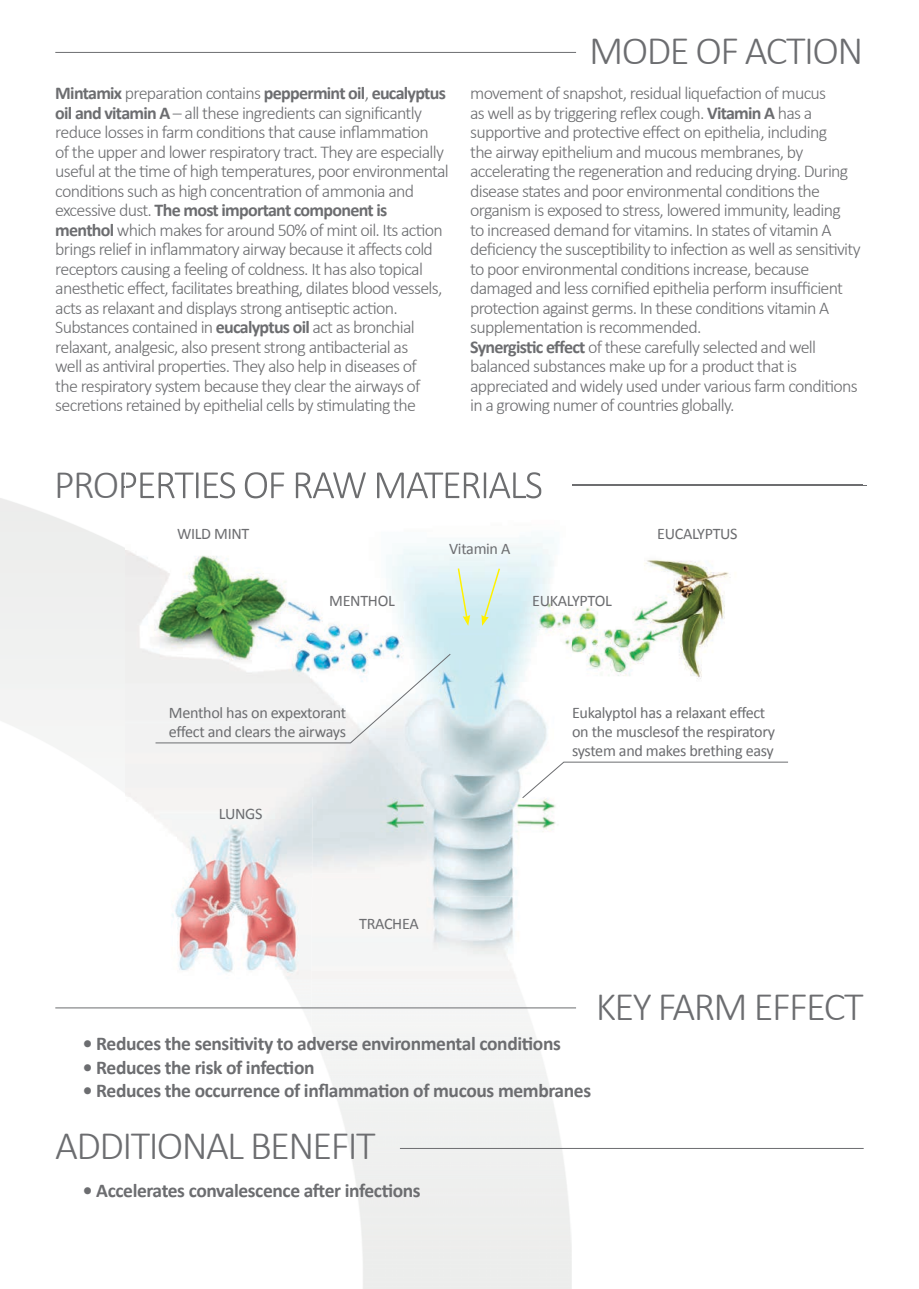
<style>
.page{position:relative;width:919px;height:1289px;background:#fff}
.page>*{position:absolute;margin:0;border:0;box-sizing:border-box;transform-origin:0 0}
.t1{font:300 40.5px "Calibri";letter-spacing:-.04em;color:#6c6d70}
.t2{font:700 19.5px "Calibri";letter-spacing:-.02em;color:#6c6d70}
.t3{font:300 18px/19.5px "Calibri";letter-spacing:-.04em;color:#6c6d70}
.t4{font:16.2px/19.4px "Calibri";letter-spacing:-.02em;color:#6c6d70}
.s1{font-weight:700}
</style>
<div class="page">
<hr style="left:55px;top:52px;width:521px;height:1px;background:#6c6d70">
<hr style="left:55px;top:1007px;width:521px;height:1px;background:#6c6d70">
<hr style="left:400px;top:1148px;width:463px;height:1px;background:#6c6d70">
<hr style="left:572px;top:484px;width:294px;height:1px;background:#6c6d70">
<img style="left:126px;top:485px;width:736px;height:494px">
<img style="left:126px;top:796px;width:186px;height:183px">
<img style="left:126px;top:472px;width:415px;height:26px">
<img style="left:311px;top:497px;width:230px;height:1px">
<svg style="left:521px;top:761px;width:267px;height:38px"></svg>
<svg style="left:155px;top:653px;width:296px;height:90px"></svg>
<svg style="left:456px;top:567px;width:14px;height:59px"></svg>
<svg style="left:481px;top:567px;width:20px;height:59px"></svg>
<h1 class="t1" style="left:589px;top:26px;width:275px">MODE OF ACTION</h1>
<p class="t3" style="left:55px;top:83px;width:395px"><span class="s1">Mintamix</span> preparation contains <span class="s1">peppermint oil</span>, <span class="s1">eucalyptus oil and vitamin A</span> – all these ingredients can significantly reduce losses in farm conditions that cause inflammation<br>of the upper and lower respiratory tract. They are especially useful at the time of high temperatures, poor environmental conditions such as high concentration of ammonia and excessive dust. <span class="s1">The most important component is menthol</span> which makes for around 50% of mint oil. Its action brings relief in inflammatory airway because it affects cold receptors causing a feeling of coldness. It has also topical anesthetic effect, facilitates breathing, dilates blood vessels, acts as relaxant and displays strong antiseptic action.<br>Substances contained in <span class="s1">eucalyptus oil</span> act as bronchial relaxant, analgesic, also present strong antibacterial as<br>well as antiviral properties. They also help in diseases of<br>the respiratory system because they clear the airways of secretions retained by epithelial cells by stimulating the</p>
<p class="t3" style="left:470px;top:83px;width:392px">movement of snapshot, residual liquefaction of mucus<br>as well as by triggering reflex cough. <span class="s1">Vitamin A</span> has a supportive and protective effect on epithelia, including<br>the airway epithelium and mucous membranes, by accelerating the regeneration and reducing drying. During disease states and poor environmental conditions the organism is exposed to stress, lowered immunity, leading<br>to increased demand for vitamins. In states of vitamin A deficiency the susceptibility to infection as well as sensitivity to poor environmental conditions increase, because damaged and less cornified epithelia perform insufficient protection against germs. In these conditions vitamin A supplementation is recommended.<br><span class="s1">Synergistic effect</span> of these carefully selected and well balanced substances make up for a product that is appreciated and widely used under various farm conditions in a growing numer of countries globally.</p>
<p class="t4" style="left:177px;top:523px;width:74px">WILD MINT</p>
<p class="t4" style="left:449px;top:539px;width:63px">Vitamin A</p>
<p class="t4" style="left:329px;top:591px;width:67px">MENTHOL</p>
<p class="t4" style="left:532px;top:591px;width:81px">EUKALYPTOL</p>
<p class="t4" style="left:657px;top:523px;width:82px">EUCALYPTUS</p>
<p class="t4" style="left:169px;top:702px;width:179px">Menthol has on expextorant effect and clears the airways</p>
<p class="t4" style="left:219px;top:803px;width:45px">LUNGS</p>
<p class="t4" style="left:359px;top:913px;width:61px">TRACHEA</p>
<p class="t4" style="left:572px;top:702px;width:204px">Eukalyptol has a relaxant effect on the musclesof the respiratory system and makes brething easy</p>
<h1 class="t1" style="left:595px;top:981px;width:269px">KEY FARM EFFECT</h1>
<p class="t2" style="left:83px;top:1031px;width:479px">• Reduces the sensitivity to adverse environmental conditions</p>
<p class="t2" style="left:83px;top:1054px;width:233px">• Reduces the risk of infection</p>
<p class="t2" style="left:83px;top:1078px;width:509px">• Reduces the occurrence of inflammation of mucous membranes</p>
<h1 class="t1" style="left:55px;top:1120px;width:322px">ADDITIONAL BENEFIT</h1>
<p class="t2" style="left:83px;top:1178px;width:339px">• Accelerates convalescence after infections</p>
</div>
